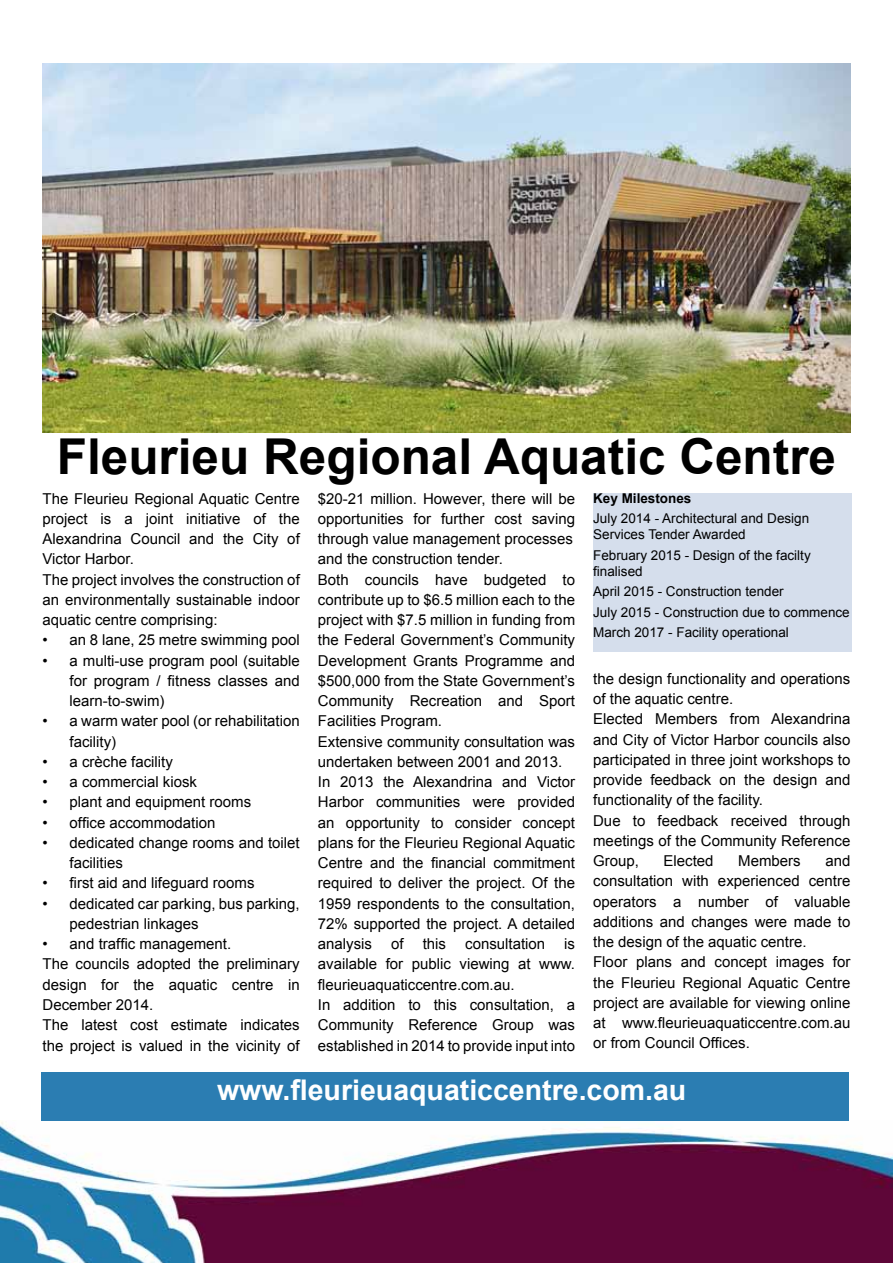
<style>
.page{position:relative;width:893px;height:1263px;background:#fff}
.page>*{position:absolute;margin:0;border:0;box-sizing:border-box;transform-origin:0 0}
.t1{font:700 49.5px "Arial";color:#000}
.t2{font:700 28.5px "Arial";color:#fff}
.t3{font:15px/20.2px "Arial";color:#000}
.t4{font:13.5px/16.2px "Arial";color:#000}
.t5{font:700 13.5px "Arial";color:#000}
</style>
<div class="page">
<img style="left:0;top:1120px;width:893px;height:143px">
<img style="left:43px;top:64px;width:807px;height:368px">
<div style="left:593px;top:493px;width:258px;height:158px;background:#d5deec"></div>
<div style="left:41px;top:1072px;width:808px;height:48px;background:#2b7db2"></div>
<h1 class="t1" style="left:57px;top:424px;width:781px">Fleurieu Regional Aquatic Centre</h1>
<p class="t3" style="left:43px;top:488px;width:259px">The Fleurieu Regional Aquatic Centre project is a joint initiative of the Alexandrina Council and the City of Victor Harbor.<br>The project involves the construction of an environmentally sustainable indoor aquatic centre comprising:</p>
<p class="t3" style="left:43px;top:630px;width:259px">• an 8 lane, 25 metre swimming pool</p>
<p class="t3" style="left:70px;top:650px;width:232px;text-align:justify;text-indent:-27px">• a multi-use program pool (suitable for program / fitness classes and learn-to-swim)</p>
<p class="t3" style="left:70px;top:711px;width:232px;text-indent:-27px">• a warm water pool (or rehabilitation facility)</p>
<p class="t3" style="left:43px;top:752px;width:132px">• a crèche facility</p>
<p class="t3" style="left:43px;top:772px;width:156px">• a commercial kiosk</p>
<p class="t3" style="left:43px;top:792px;width:210px">• plant and equipment rooms</p>
<p class="t3" style="left:43px;top:812px;width:174px">• office accommodation</p>
<p class="t3" style="left:70px;top:833px;width:232px;text-indent:-27px">• dedicated change rooms and toilet facilities</p>
<p class="t3" style="left:43px;top:873px;width:214px">• first aid and lifeguard rooms</p>
<p class="t3" style="left:70px;top:893px;width:232px;text-indent:-27px">• dedicated car parking, bus parking, pedestrian linkages</p>
<p class="t3" style="left:43px;top:934px;width:259px">• and traffic management.<br>The councils adopted the preliminary design for the aquatic centre in<br>December 2014.<br>The latest cost estimate indicates the project is valued in the vicinity of</p>
<p class="t3" style="left:318px;top:488px;width:259px">$20-21 million. However, there will be opportunities for further cost saving through value management processes and the construction tender.<br>Both councils have budgeted to contribute up to $6.5 million each to the project with $7.5 million in funding from the Federal Government’s Community Development Grants Programme and $500,000 from the State Government’s Community Recreation and Sport Facilities Program.<br>Extensive community consultation was undertaken between 2001 and 2013.<br>In 2013 the Alexandrina and Victor Harbor communities were provided an opportunity to consider concept plans for the Fleurieu Regional Aquatic Centre and the financial commitment required to deliver the project. Of the 1959 respondents to the consultation, 72% supported the project. A detailed analysis</p>
<p class="t5" style="left:593px;top:489px;width:100px">Key Milestones</p>
<p class="t4" style="left:593px;top:510px;width:218px">July 2014 - Architectural and Design<br>Services Tender Awarded</p>
<p class="t4" style="left:593px;top:547px;width:219px">February 2015 - Design of the facilty finalised</p>
<p class="t4" style="left:593px;top:581px;width:258px;line-height:20.4px">April 2015 - Construction tender<br>July 2015 - Construction due to commence<br>March 2017 - Facility operational</p>
<p class="t3" style="left:593px;top:668px;width:259px">the design functionality and operations of the aquatic centre.<br>Elected Members from Alexandrina and City of Victor Harbor councils also participated in three joint workshops to provide feedback on the design and functionality of the facility.<br>Due to feedback received through meetings of the Community Reference<br>Group,</p>
<p class="t3" style="left:593px;top:851px;width:259px;text-indent:232px">and consultation with experienced centre operators a number of valuable additions and changes were made to the design of the aquatic centre.<br>Floor plans and concept images for the Fleurieu Regional Aquatic Centre project are available for viewing online at www.fleurieuaquaticcentre.com.au or from Council Offices.</p>
<p class="t3" style="left:664px;top:851px;width:52px">Elected</p>
<p class="t3" style="left:738px;top:851px;width:64px">Members</p>
<p class="t3" style="left:391px;top:934px;width:14px">of</p>
<p class="t3" style="left:423px;top:934px;width:25px">this</p>
<p class="t3" style="left:465px;top:934px;width:82px">consultation</p>
<p class="t3" style="left:318px;top:934px;width:259px;text-indent:246px">is available for public viewing at www. fleurieuaquaticcentre.com.au.<br>In addition to this consultation, a<br>Community Reference Group was established in 2014 to provide input into</p>
<h2 class="t2" style="left:217px;top:1071px;width:471px">www.fleurieuaquaticcentre.com.au</h2>
</div>
